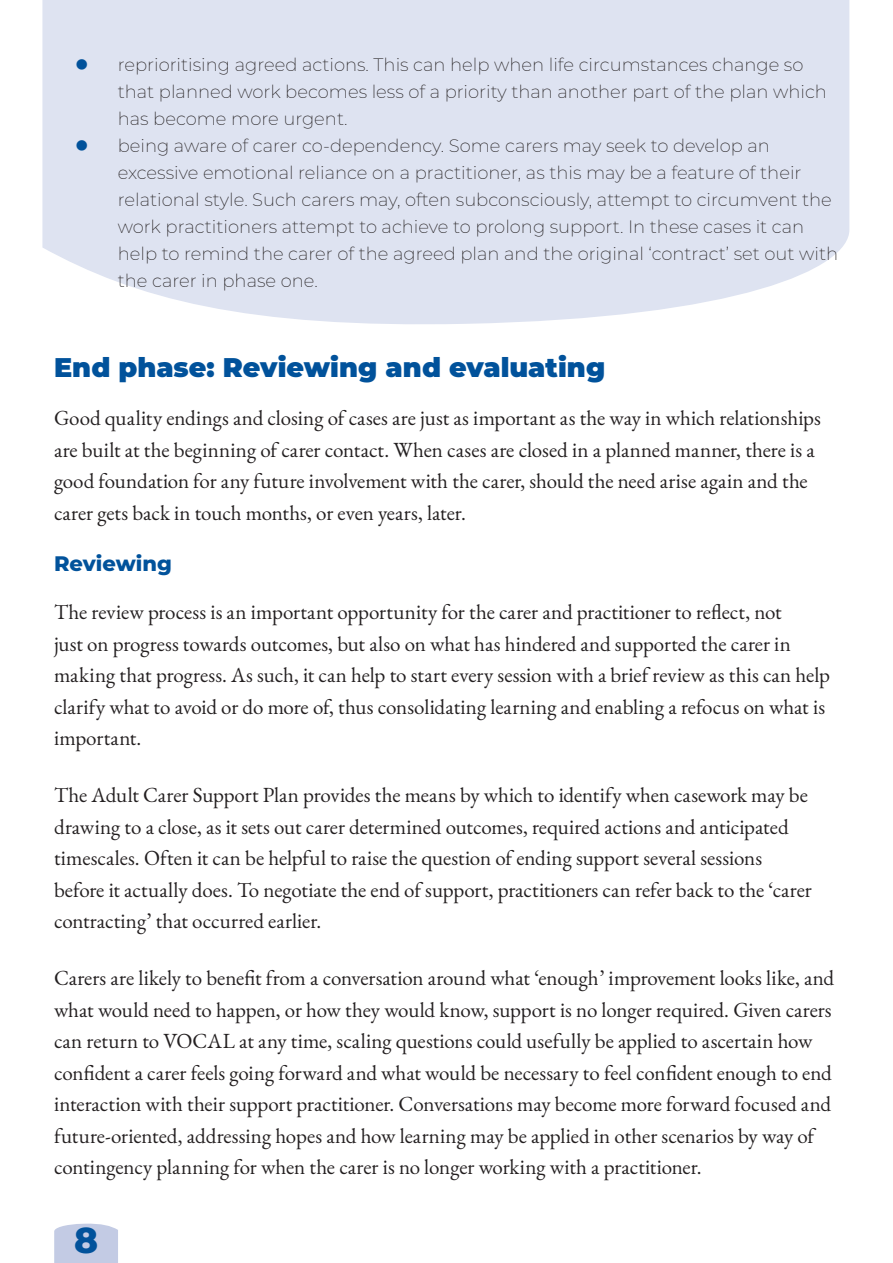
<style>
.page{position:relative;width:893px;height:1263px;background:#fff}
.page>*{position:absolute;margin:0;border:0;box-sizing:border-box;transform-origin:0 0}
.t1{font:800 36px "Montserrat";color:#01529b}
.inset_Heading{font:900 27px "Montserrat";color:#01529b}
.t2{font:21px/31.5px "EB Garamond";letter-spacing:-.005em;color:#231f20}
.inset_Subheading{font:800 21px "Montserrat";color:#01529b}
.t3{font:200 18px/27px "Montserrat";color:#231f20}
</style>
<div class="page">
<div style="left:42px;top:0;width:807px;height:324px;background:#dee3f1"></div>
<svg style="left:54px;top:1223px;width:64px;height:40px;background:#c6cee5"></svg>
<svg style="left:77px;top:60px;width:10px;height:10px"></svg>
<svg style="left:77px;top:141px;width:10px;height:10px"></svg>
<p class="t3" style="left:118px;top:51px;width:710px">reprioritising agreed actions. This can help when life circumstances change so that planned work becomes less of a priority than another part of the plan which has become more urgent.</p>
<p class="t3" style="left:118px;top:132px;width:722px">being aware of carer co-dependency. Some carers may seek to develop an excessive emotional reliance on a practitioner, as this may be a feature of their relational style. Such carers may, often subconsciously, attempt to circumvent the work practitioners attempt to achieve to prolong support. In these cases it can help to remind the carer of the agreed plan and the original ‘contract’ set out with the carer in phase one.</p>
<p class="inset_Heading" style="left:54px;top:347px;width:553px">End phase: Reviewing and evaluating</p>
<p class="t2" style="left:54px;top:403px;width:768px">Good quality endings and closing of cases are just as important as the way in which relationships are built at the beginning of carer contact. When cases are closed in a planned manner, there is a good foundation for any future involvement with the carer, should the need arise again and the carer gets back in touch months, or even years, later.</p>
<p class="inset_Subheading" style="left:54px;top:548px;width:119px">Reviewing</p>
<p class="t2" style="left:54px;top:596px;width:777px">The review process is an important opportunity for the carer and practitioner to reflect, not<br>just on progress towards outcomes, but also on what has hindered and supported the carer in making that progress. As such, it can help to start every session with a brief review as this can help clarify what to avoid or do more of, thus consolidating learning and enabling a refocus on what is important.</p>
<p class="t2" style="left:54px;top:779px;width:759px">The Adult Carer Support Plan provides the means by which to identify when casework may be drawing to a close, as it sets out carer determined outcomes, required actions and anticipated timescales. Often it can be helpful to raise the question of ending support several sessions before it actually does. To negotiate the end of support, practitioners can refer back to the ‘carer contracting’ that occurred earlier.</p>
<p class="t2" style="left:54px;top:962px;width:782px">Carers are likely to benefit from a conversation around what ‘enough’ improvement looks like, and what would need to happen, or how they would know, support is no longer required. Given carers can return to VOCAL at any time, scaling questions could usefully be applied to ascertain how confident a carer feels going forward and what would be necessary to feel confident enough to end interaction with their support practitioner. Conversations may become more forward focused and future-oriented, addressing hopes and how learning may be applied in other scenarios by way of contingency planning for when the carer is no longer working with a practitioner.</p>
<h1 class="t1" style="left:74px;top:1214px;width:26px">8</h1>
</div>
